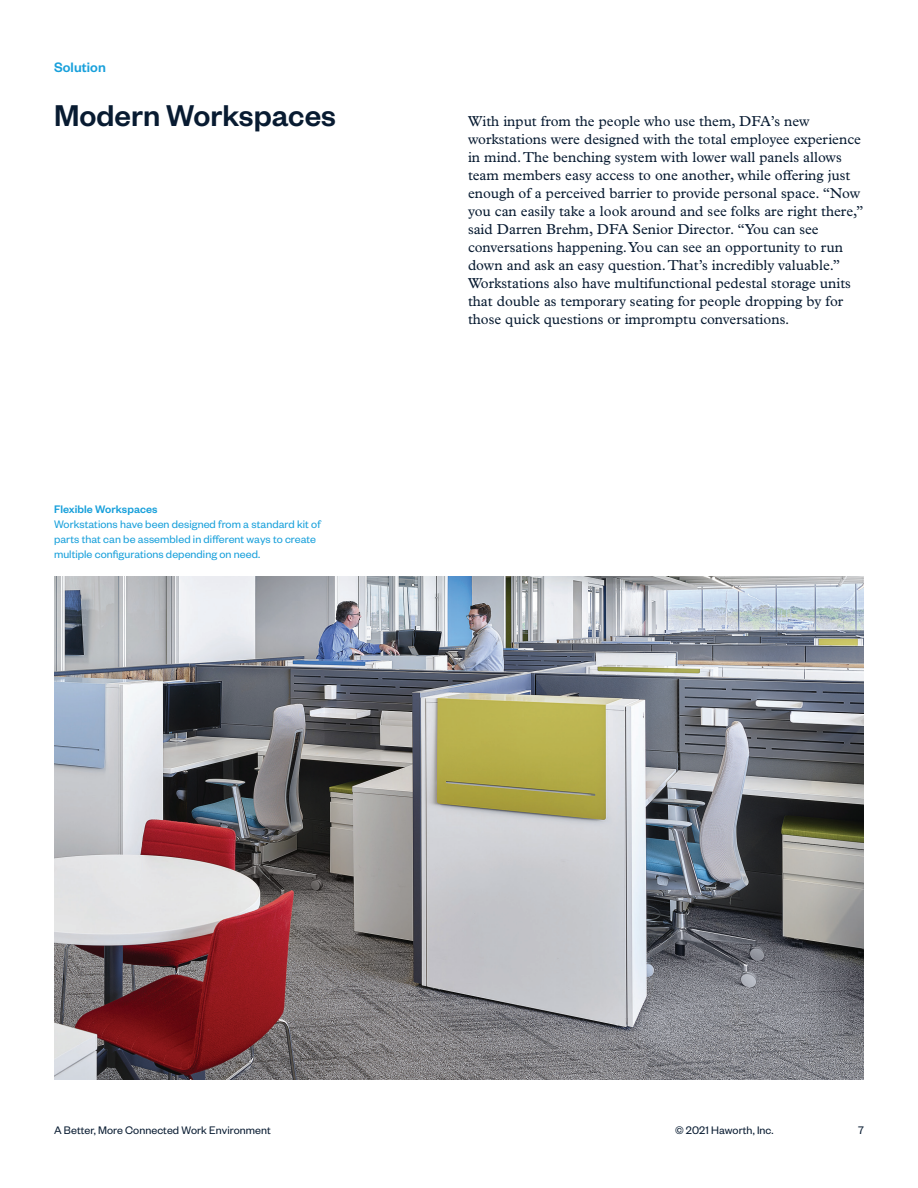
<style>
.page{position:relative;width:918px;height:1188px;background:#fff}
.page>*{position:absolute;margin:0;border:0;box-sizing:border-box;transform-origin:0 0}
.t1{font:500 33px "Founders Grotesk";color:#081b31}
.t2{font:500 15px "Founders Grotesk";letter-spacing:.005em;color:#18a0db}
.t3{font:14.4px/18px "Plantin MT Pro";color:#081b31}
.t4{font:12px/15px "Founders Grotesk";letter-spacing:.005em;color:#18a0db}
.t5{font:12px "Founders Grotesk";letter-spacing:.005em;color:#081b31}
.t6{font:500 12px "Founders Grotesk";letter-spacing:.005em;color:#18a0db}
</style>
<div class="page">
<img style="left:54px;top:576px;width:810px;height:504px">
<p class="t2" style="left:54px;top:58px;width:53px">Solution</p>
<h1 class="t1" style="left:54px;top:95px;width:284px">Modern Workspaces</h1>
<p class="t6" style="left:54px;top:502px;width:105px">Flexible Workspaces</p>
<p class="t4" style="left:54px;top:516px;width:268px">Workstations have been designed from a standard kit of parts that can be assembled in different ways to create multiple configurations depending on need.</p>
<p class="t3" style="left:468px;top:112px;width:397px">With input from the people who use them, DFA’s new workstations were designed with the total employee experience in mind. The benching system with lower wall panels allows team members easy access to one another, while offering just enough of a perceived barrier to provide personal space. “Now you can easily take a look around and see folks are right there,” said Darren Brehm, DFA Senior Director. “You can see conversations happening. You can see an opportunity to run down and ask an easy question. That’s incredibly valuable.” Workstations also have multifunctional pedestal storage units that double as temporary seating for people dropping by for those quick questions or impromptu conversations.</p>
<p class="t5" style="left:54px;top:1123px;width:218px">A Better, More Connected Work Environment</p>
<p class="t5" style="left:675px;top:1123px;width:100px">© 2021 Haworth, Inc.</p>
<p class="t5" style="left:858px;top:1123px;width:7px">7</p>
</div>
